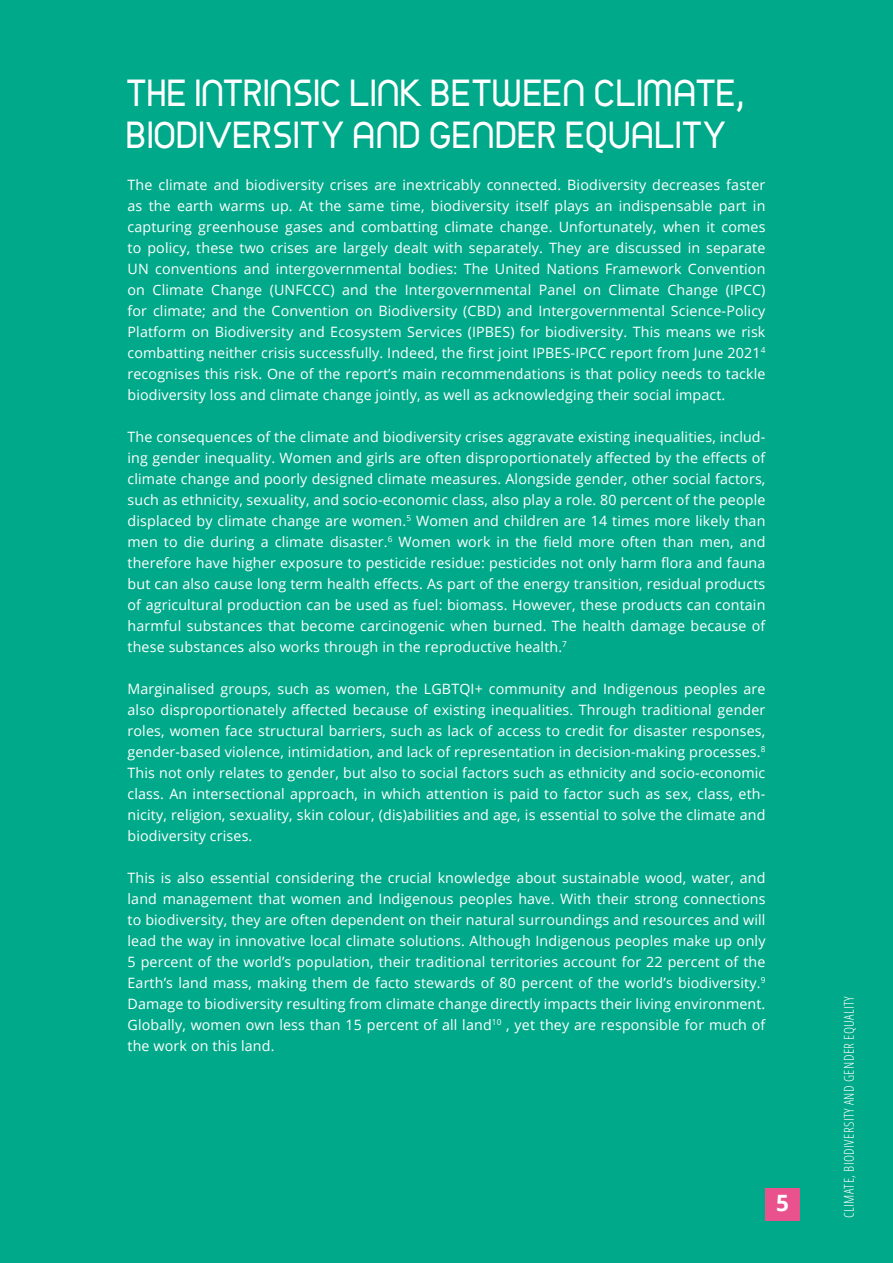
<style>
.page{position:relative;width:893px;height:1263px;background:#00a989}
.page>*{position:absolute;margin:0;border:0;box-sizing:border-box;transform-origin:0 0}
.t1{font:700 36px/42px "Time Burner";letter-spacing:.01em;color:#fff}
.t2{font:700 22.5px "Open Sans";color:#fff}
.t3{font:14.25px/21px "Open Sans";letter-spacing:.01em;color:#fff;text-align:justify}
.t4{font:300 condensed 13.5px "Open Sans";letter-spacing:.03em;color:#fff}
</style>
<div class="page">
<div style="left:765px;top:1188px;width:34px;height:32px;background:#ea528e"></div>
<h1 class="t1" style="left:128px;top:71px;width:619px">THE INTRINSIC LINK BETWEEN CLIMATE,<br>BIODIVERSITY AND GENDER EQUALITY</h1>
<p class="t3" style="left:128px;top:174px;width:639px">The climate and biodiversity crises are inextricably connected. Biodiversity decreases faster as the earth warms up. At the same time, biodiversity itself plays an indispensable part in capturing greenhouse gases and combatting climate change. Unfortunately, when it comes to policy, these two crises are largely dealt with separately. They are discussed in separate UN conventions and intergovernmental bodies: The United Nations Framework Convention on Climate Change (UNFCCC) and the Intergovernmental Panel on Climate Change (IPCC) for climate; and the Convention on Biodiversity (CBD) and Intergovernmental Science-Policy Platform on Biodiversity and Ecosystem Services (IPBES) for biodiversity. This means we risk combatting neither crisis successfully. Indeed, the first joint IPBES-IPCC report from June 2021<sup>4 </sup>recognises this risk. One of the report’s main recommendations is that policy needs to tackle biodiversity loss and climate change jointly, as well as acknowledging their social impact.</p>
<p class="t3" style="left:128px;top:426px;width:639px">The consequences of the climate and biodiversity crises aggravate existing inequalities, includ&shy;ing gender inequality. Women and girls are often disproportionately affected by the effects of climate change and poorly designed climate measures. Alongside gender, other social factors, such as ethnicity, sexuality, and socio-economic class, also play a role. 80 percent of the people displaced by climate change are women.<sup>5</sup> Women and children are 14 times more likely than men to die during a climate disaster.<sup>6</sup> Women work in the field more often than men, and therefore have higher exposure to pesticide residue: pesticides not only harm flora and fauna but can also cause long term health effects. As part of the energy transition, residual products of agricultural production can be used as fuel: biomass. However, these products can contain harmful substances that become carcinogenic when burned. The health damage because of these substances also works through in the reproductive health.<sup>7</sup></p>
<p class="t3" style="left:128px;top:678px;width:639px">Marginalised groups, such as women, the LGBTQI+ community and Indigenous peoples are also disproportionately affected because of existing inequalities. Through traditional gender roles, women face structural barriers, such as lack of access to credit for disaster responses, gender-based violence, intimidation, and lack of representation in decision-making processes.<sup>8<br></sup>This not only relates to gender, but also to social factors such as ethnicity and socio-economic class. An intersectional approach, in which attention is paid to factor such as sex, class, eth&shy;nicity, religion, sexuality, skin colour, (dis)abilities and age, is essential to solve the climate and biodiversity crises.</p>
<p class="t3" style="left:128px;top:867px;width:639px">This is also essential considering the crucial knowledge about sustainable wood, water, and land management that women and Indigenous peoples have. With their strong connections to biodiversity, they are often dependent on their natural surroundings and resources and will lead the way in innovative local climate solutions. Although Indigenous peoples make up only 5 percent of the world’s population, their traditional territories account for 22 percent of the Earth’s land mass, making them de facto stewards of 80 percent of the world’s biodiversity.<sup>9<br></sup>Damage to biodiversity resulting from climate change directly impacts their living environment.<br>Globally, women own less than 15 percent of all land<sup>10</sup> , yet they are responsible for much of the work on this land.</p>
<h2 class="t2" style="left:776px;top:1187px;width:14px">5</h2>
<p class="t4" style="left:840px;top:1218px;width:224px;rotate:-90deg">CLIMATE, BIODIVERSITY AND GENDER EQUALITY</p>
</div>
